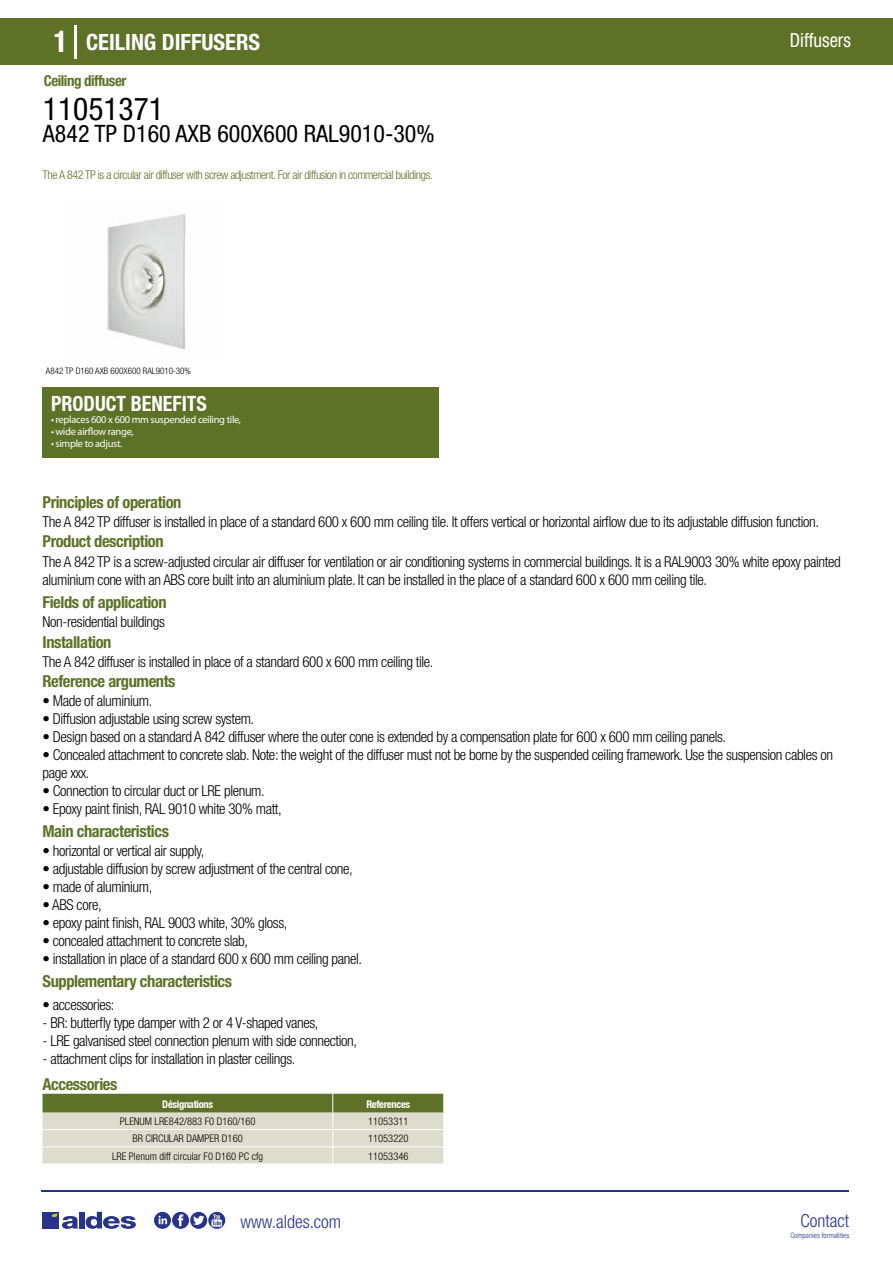
<style>
.page{position:relative;width:893px;height:1263px;background:#fff}
.page>*{position:absolute;margin:0;border:0;box-sizing:border-box;transform-origin:0 0}
.t1{font:condensed 31.5px "Helvetica Neue LT Std";color:#000}
.t2{font:condensed 24px "Helvetica Neue LT Std";color:#000}
.t3{font:700 condensed 22.5px "Helvetica Neue LT Std";color:#fff}
.t4{font:700 condensed 21px "Helvetica Neue";color:#fff;scale:.95 1}
.t5{font:condensed 19.5px "Helvetica Neue LT Std";color:#fff;scale:.95 1}
.t6{font:300 condensed 18px "Helvetica Neue";color:#28348b}
.t7{font:700 condensed 16.5px "Helvetica Neue LT Std";letter-spacing:-.025em;color:#5d7227}
.t8{font:300 condensed 15px/18px "Helvetica Neue LT Std";letter-spacing:-.025em;color:#000}
.t9{font:700 condensed 15px "Helvetica Neue LT Std";letter-spacing:-.035em;color:#5d7227}
.t10{font:300 condensed 12px "Helvetica Neue LT Std";letter-spacing:-.035em;color:#5d7227}
.t11{font:300 condensed 10.5px "Helvetica Neue";color:#000}
.t12{font:10.5px "Myriad Pro";letter-spacing:-.03em;color:#fff}
.t13{font:700 condensed 10.5px "Helvetica Neue";letter-spacing:-.03em;color:#fff}
.t14{font:300 condensed 9px "Helvetica Neue";color:#000}
.t15{font:300 condensed 7.5px "Helvetica Neue";color:#28348b}
.s1{font-size:30px}
</style>
<div class="page">
<div style="left:0;top:18px;width:893px;height:46px;background:#5d7227"></div>
<div style="left:43px;top:387px;width:396px;height:70px;background:#5d7227"></div>
<hr style="left:74px;top:25px;width:2px;height:33px;background:#fff">
<svg style="left:107px;top:214px;width:79px;height:136px;background:#dbdddb"></svg>
<svg style="left:43px;top:1094px;width:401px;height:70px;background:#bcc2a3"></svg>
<hr style="left:41px;top:1190px;width:808px;height:1px;background:#28348b">
<svg style="left:154px;top:1212px;width:71px;height:17px"></svg>
<div style="left:42px;top:1212px;width:17px;height:16px;background:#28348b"></div>
<div style="left:79px;top:1212px;width:5px;height:16px;background:#28348b"></div>
<svg style="left:86px;top:1212px;width:50px;height:17px"></svg>
<svg style="left:52px;top:1213px;width:26px;height:16px"></svg>
<h3 class="t3" style="left:54px;top:28px;width:208px"><span class="s1">1</span> CEILING DIFFUSERS</h3>
<h3 class="t5" style="left:790px;top:29px;width:66px">Diffusers</h3>
<p class="t9" style="left:44px;top:71px;width:84px">Ceiling diffuser</p>
<h1 class="t1" style="left:43px;top:91px;width:122px">11051371</h1>
<h2 class="t2" style="left:43px;top:120px;width:393px">A842 TP D160 AXB 600X600 RAL9010-30%</h2>
<p class="t10" style="left:43px;top:167px;width:392px">The A 842 TP is a circular air diffuser with screw adjustment. For air diffusion in commercial buildings.</p>
<p class="t14" style="left:53px;top:365px;width:49px">842 diffuser</p>
<p class="t14" style="left:46px;top:365px;width:147px">A842 TP D160 AXB 600X600 RAL9010-30%</p>
<h3 class="t4" style="left:51px;top:391px;width:166px">PRODUCT BENEFITS</h3>
<p class="t12" style="left:51px;top:413px;width:192px">• replaces 600 x 600 mm suspended ceiling tile,</p>
<p class="t12" style="left:51px;top:425px;width:84px">• wide airflow range,</p>
<p class="t12" style="left:51px;top:437px;width:73px">• simple to adjust.</p>
<p class="t7" style="left:43px;top:492px;width:140px">Principles of operation</p>
<p class="t7" style="left:43px;top:531px;width:123px">Product description</p>
<p class="t8" style="left:43px;top:513px;width:778px">The A 842 TP diffuser is installed in place of a standard 600 x 600 mm ceiling tile. It offers vertical or horizontal airflow due to its adjustable diffusion function.</p>
<p class="t8" style="left:43px;top:552px;width:800px">The A 842 TP is a screw-adjusted circular air diffuser for ventilation or air conditioning systems in commercial buildings. It is a RAL9003 30% white epoxy painted aluminium cone with an ABS core built into an aluminium plate. It can be installed in the place of a standard 600 x 600 mm ceiling tile.</p>
<p class="t8" style="left:43px;top:613px;width:124px">Non-residential buildings</p>
<p class="t8" style="left:43px;top:652px;width:393px">The A 842 diffuser is installed in place of a standard 600 x 600 mm ceiling tile.</p>
<p class="t7" style="left:43px;top:592px;width:126px">Fields of application</p>
<p class="t7" style="left:43px;top:632px;width:70px">Installation</p>
<p class="t7" style="left:43px;top:671px;width:135px">Reference arguments</p>
<p class="t8" style="left:43px;top:692px;width:111px">• Made of aluminium.</p>
<p class="t8" style="left:43px;top:710px;width:213px">• Diffusion adjustable using screw system.</p>
<p class="t8" style="left:43px;top:728px;width:685px">• Design based on a standard A 842 diffuser where the outer cone is extended by a compensation plate for 600 x 600 mm ceiling panels.</p>
<p class="t8" style="left:43px;top:746px;width:792px">• Concealed attachment to concrete slab. Note: the weight of the diffuser must not be borne by the suspended ceiling framework. Use the suspension cables on page xxx.</p>
<p class="t8" style="left:43px;top:782px;width:224px">• Connection to circular duct or LRE plenum.</p>
<p class="t8" style="left:43px;top:800px;width:241px">• Epoxy paint finish, RAL 9010 white 30% matt,</p>
<p class="t7" style="left:43px;top:821px;width:128px">Main characteristics</p>
<p class="t8" style="left:43px;top:842px;width:163px">• horizontal or vertical air supply,</p>
<p class="t8" style="left:43px;top:860px;width:312px">• adjustable diffusion by screw adjustment of the central cone,</p>
<p class="t8" style="left:43px;top:878px;width:111px">• made of aluminium,</p>
<p class="t8" style="left:43px;top:896px;width:61px">• ABS core,</p>
<p class="t8" style="left:43px;top:914px;width:246px">• epoxy paint finish, RAL 9003 white, 30% gloss,</p>
<p class="t8" style="left:43px;top:932px;width:207px">• concealed attachment to concrete slab,</p>
<p class="t8" style="left:43px;top:950px;width:321px">• installation in place of a standard 600 x 600 mm ceiling panel.</p>
<p class="t8" style="left:43px;top:995px;width:74px">• accessories:</p>
<p class="t8" style="left:43px;top:1013px;width:277px">- BR: butterfly type damper with 2 or 4 V-shaped vanes,</p>
<p class="t8" style="left:43px;top:1031px;width:316px">- LRE galvanised steel connection plenum with side connection,</p>
<p class="t8" style="left:43px;top:1049px;width:254px">- attachment clips for installation in plaster ceilings.</p>
<p class="t7" style="left:43px;top:971px;width:191px">Supplementary characteristics</p>
<p class="t7" style="left:43px;top:1074px;width:76px">Accessories</p>
<p class="t13" style="left:162px;top:1098px;width:52px">Désignations</p>
<p class="t13" style="left:366px;top:1098px;width:45px">References</p>
<p class="t11" style="left:120px;top:1115px;width:137px">PLENUM LRE842/883 F0 D160/160</p>
<p class="t11" style="left:368px;top:1115px;width:42px">11053311</p>
<p class="t11" style="left:133px;top:1132px;width:112px">BR CIRCULAR DAMPER D160</p>
<p class="t11" style="left:368px;top:1132px;width:42px">11053220</p>
<p class="t11" style="left:112px;top:1150px;width:153px">LRE Plenum diff circular F0 D160 PC cfg</p>
<p class="t11" style="left:368px;top:1150px;width:42px">11053346</p>
<p class="t6" style="left:240px;top:1211px;width:102px">www.aldes.com</p>
<p class="t6" style="left:800px;top:1211px;width:50px">Contact</p>
<p class="t15" style="left:790px;top:1230px;width:60px">Companies formalities</p>
</div>
